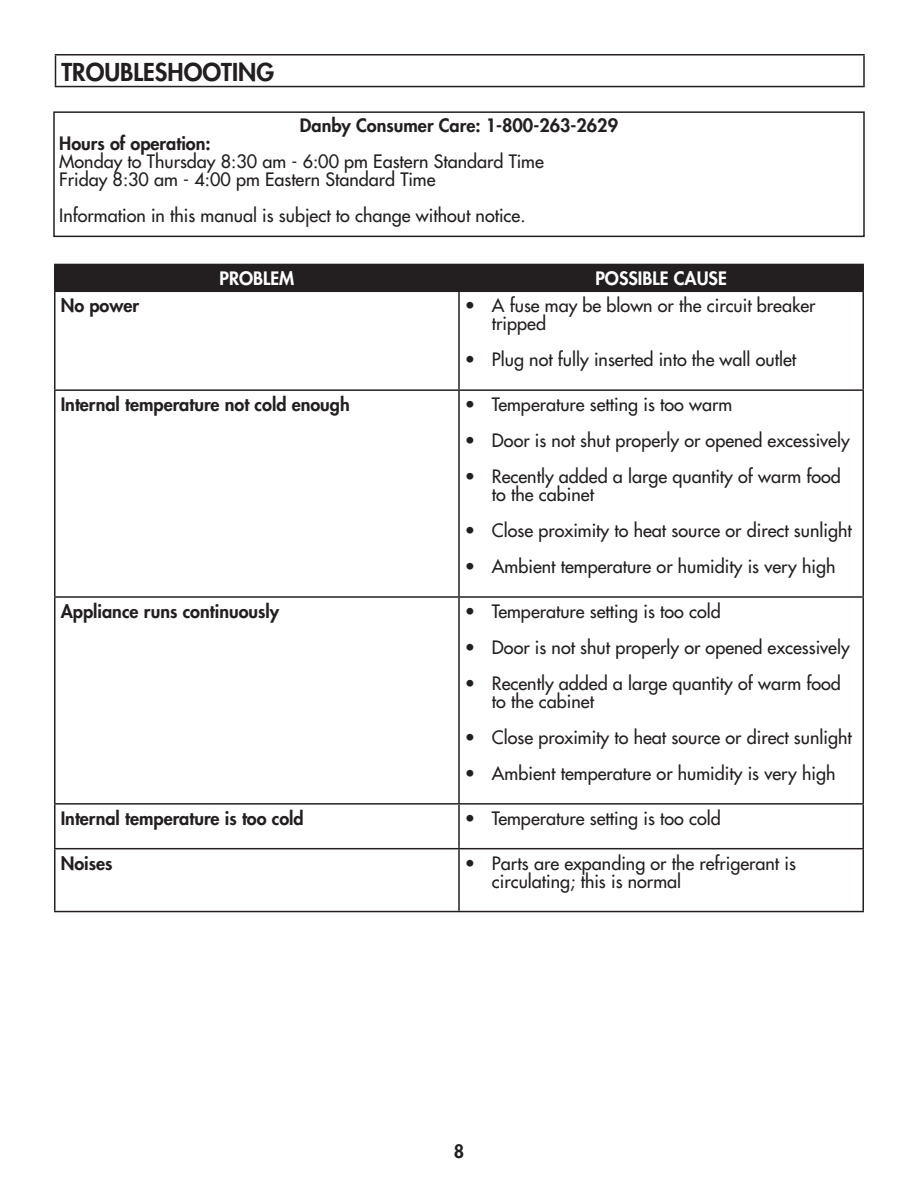
<style>
.page{position:relative;width:918px;height:1188px;background:#fff}
.page>*{position:absolute;margin:0;border:0;box-sizing:border-box;transform-origin:0 0}
.t1{font:800 24px "Futura Std";color:#231f20}
.t2{font:500 18px/18px "Futura Std";color:#231f20}
.t3{font:800 18px "Futura Std";color:#231f20}
.t4{font:800 18px "Futura Std";color:#fff}
</style>
<div class="page">
<div style="left:56px;top:265px;width:806px;height:26px;background:#231f20"></div>
<hr style="left:54px;top:264px;width:405px;height:1px;background:#231f20">
<hr style="left:54px;top:265px;width:2px;height:26px;background:#231f20">
<hr style="left:459px;top:264px;width:405px;height:1px;background:#231f20">
<hr style="left:458px;top:265px;width:2px;height:26px;background:#231f20">
<hr style="left:862px;top:265px;width:2px;height:26px;background:#231f20">
<hr style="left:54px;top:291px;width:405px;height:1px;background:#231f20">
<hr style="left:54px;top:292px;width:2px;height:97px;background:#231f20">
<hr style="left:459px;top:291px;width:405px;height:1px;background:#231f20">
<hr style="left:458px;top:292px;width:2px;height:97px;background:#231f20">
<hr style="left:862px;top:292px;width:2px;height:97px;background:#231f20">
<hr style="left:54px;top:389px;width:405px;height:2px;background:#231f20">
<hr style="left:54px;top:391px;width:2px;height:205px;background:#231f20">
<hr style="left:459px;top:389px;width:405px;height:2px;background:#231f20">
<hr style="left:458px;top:391px;width:2px;height:205px;background:#231f20">
<hr style="left:862px;top:391px;width:2px;height:205px;background:#231f20">
<hr style="left:54px;top:596px;width:405px;height:2px;background:#231f20">
<hr style="left:54px;top:598px;width:2px;height:205px;background:#231f20">
<hr style="left:459px;top:596px;width:405px;height:2px;background:#231f20">
<hr style="left:458px;top:598px;width:2px;height:205px;background:#231f20">
<hr style="left:862px;top:598px;width:2px;height:205px;background:#231f20">
<hr style="left:54px;top:803px;width:405px;height:2px;background:#231f20">
<hr style="left:54px;top:805px;width:2px;height:43px;background:#231f20">
<hr style="left:459px;top:803px;width:405px;height:2px;background:#231f20">
<hr style="left:458px;top:805px;width:2px;height:43px;background:#231f20">
<hr style="left:862px;top:805px;width:2px;height:43px;background:#231f20">
<hr style="left:54px;top:848px;width:405px;height:1px;background:#231f20">
<hr style="left:54px;top:849px;width:2px;height:62px;background:#231f20">
<hr style="left:459px;top:848px;width:405px;height:1px;background:#231f20">
<hr style="left:458px;top:849px;width:2px;height:62px;background:#231f20">
<hr style="left:862px;top:849px;width:2px;height:62px;background:#231f20">
<hr style="left:54px;top:911px;width:810px;height:1px;background:#231f20">
<div style="left:53px;top:111px;width:812px;height:126px;border:2px solid #231f20"></div>
<hr style="left:55px;top:54px;width:810px;height:2px;background:#231f20">
<hr style="left:55px;top:56px;width:1px;height:30px;background:#231f20">
<hr style="left:863px;top:56px;width:2px;height:30px;background:#231f20">
<hr style="left:55px;top:86px;width:810px;height:1px;background:#231f20">
<h1 class="t1" style="left:62px;top:60px;width:214px">TROUBLESHOOTING</h1>
<p class="t3" style="left:300px;top:117px;width:320px">Danby Consumer Care: 1-800-263-2629</p>
<p class="t3" style="left:59px;top:135px;width:153px">Hours of operation:</p>
<p class="t2" style="left:59px;top:154px;width:486px">Monday to Thursday 8:30 am - 6:00 pm Eastern Standard Time<br>Friday 8:30 am - 4:00 pm Eastern Standard Time</p>
<p class="t2" style="left:59px;top:208px;width:468px">Information in this manual is subject to change without notice.</p>
<p class="t4" style="left:220px;top:270px;width:76px">PROBLEM</p>
<p class="t4" style="left:595px;top:270px;width:133px">POSSIBLE CAUSE</p>
<p class="t3" style="left:61px;top:297px;width:80px">No power</p>
<p class="t2" style="left:492px;top:298px;width:325px;text-indent:-27px">• A fuse may be blown or the circuit breaker tripped</p>
<p class="t2" style="left:465px;top:352px;width:333px">• Plug not fully inserted into the wall outlet</p>
<p class="t3" style="left:61px;top:396px;width:291px">Internal temperature not cold enough</p>
<p class="t2" style="left:465px;top:396px;width:269px">• Temperature setting is too warm</p>
<p class="t2" style="left:465px;top:432px;width:386px">• Door is not shut properly or opened excessively</p>
<p class="t2" style="left:492px;top:468px;width:350px;text-indent:-27px">• Recently added a large quantity of warm food to the cabinet</p>
<p class="t2" style="left:465px;top:522px;width:388px">• Close proximity to heat source or direct sunlight</p>
<p class="t2" style="left:465px;top:558px;width:372px">• Ambient temperature or humidity is very high</p>
<p class="t3" style="left:61px;top:603px;width:220px">Appliance runs continuously</p>
<p class="t2" style="left:465px;top:603px;width:257px">• Temperature setting is too cold</p>
<p class="t2" style="left:465px;top:639px;width:386px">• Door is not shut properly or opened excessively</p>
<p class="t2" style="left:492px;top:675px;width:350px;text-indent:-27px">• Recently added a large quantity of warm food to the cabinet</p>
<p class="t2" style="left:465px;top:729px;width:388px">• Close proximity to heat source or direct sunlight</p>
<p class="t2" style="left:465px;top:765px;width:372px">• Ambient temperature or humidity is very high</p>
<p class="t3" style="left:61px;top:810px;width:245px">Internal temperature is too cold</p>
<p class="t2" style="left:465px;top:810px;width:257px">• Temperature setting is too cold</p>
<p class="t3" style="left:61px;top:855px;width:53px">Noises</p>
<p class="t2" style="left:492px;top:855px;width:305px;text-indent:-27px">• Parts are expanding or the refrigerant is circulating; this is normal</p>
<p class="t3" style="left:454px;top:1143px;width:12px">8</p>
</div>
